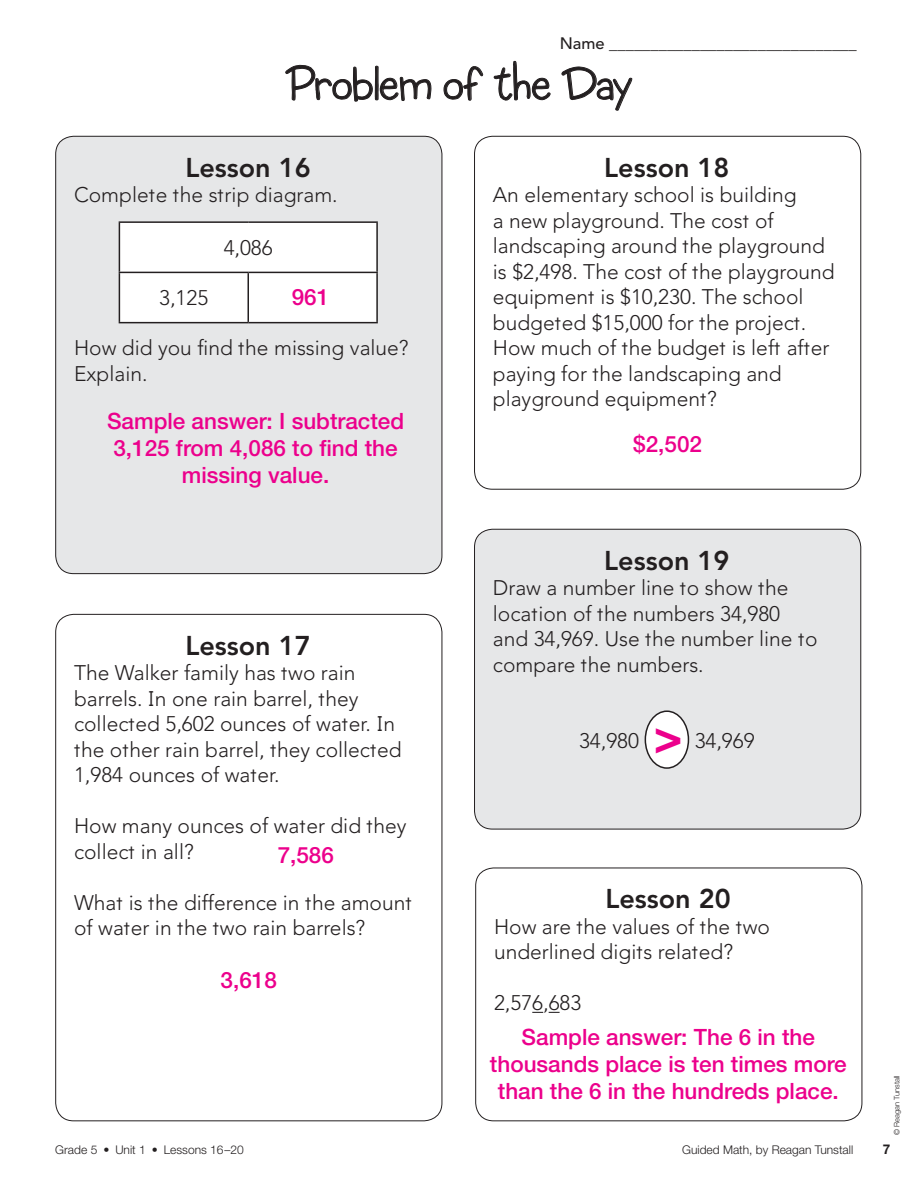
<style>
.page{position:relative;width:918px;height:1188px;background:#fff}
.page>*{position:absolute;margin:0;border:0;box-sizing:border-box;transform-origin:0 0}
.t1{font:48px "Coop Forged";letter-spacing:-.015em;color:#231f20}
.t2{font:700 48px "Helvetica Neue LT Std";color:#ec008c}
.t3{font:800 27px "Avenir ETA3 up";color:#231f20}
.t4{font:500 22.5px/27px "Helvetica Neue LT Std";color:#ec008c;text-align:center}
.t5{font:300 21px/25.5px "Avenir ETA3 up";color:#231f20}
.t6{font:500 16.5px "Avenir ETA3 up";color:#231f20}
.t7{font:700 13.5px "Helvetica Neue LT Std";color:#231f20}
.t8{font:300 12px "Helvetica Neue LT Std";color:#231f20}
.t9{font:300 7.5px "Helvetica Neue LT Std";color:#231f20}
</style>
<div class="page">
<svg style="left:285px;top:64px;width:146px;height:38px"></svg>
<svg style="left:444px;top:66px;width:39px;height:35px"></svg>
<svg style="left:494px;top:61px;width:57px;height:40px"></svg>
<svg style="left:562px;top:67px;width:70px;height:44px"></svg>
<div style="left:475px;top:868px;width:387px;height:253px;border:1px solid #231f20;border-radius:18px"></div>
<div style="left:475px;top:529px;width:386px;height:300px;background:#e6e7e8;border-radius:18px"></div>
<div style="left:645px;top:711px;width:43px;height:57px;background:#fff;border-radius:50%"></div>
<div style="left:645px;top:710px;width:44px;height:59px;border:2px solid #231f20;border-radius:50%"></div>
<div style="left:474px;top:529px;width:387px;height:300px;border:1px solid #231f20;border-radius:18px"></div>
<div style="left:474px;top:136px;width:387px;height:354px;border:1px solid #231f20;border-radius:18px"></div>
<div style="left:56px;top:136px;width:386px;height:438px;background:#e6e7e8;border-radius:18px"></div>
<div style="left:120px;top:223px;width:256px;height:99px;background:#fff"></div>
<hr style="left:119px;top:221px;width:129px;height:2px;background:#231f20">
<hr style="left:119px;top:223px;width:1px;height:49px;background:#231f20">
<hr style="left:248px;top:221px;width:130px;height:2px;background:#231f20">
<hr style="left:376px;top:223px;width:2px;height:49px;background:#231f20">
<hr style="left:119px;top:272px;width:129px;height:1px;background:#231f20">
<hr style="left:119px;top:273px;width:1px;height:49px;background:#231f20">
<hr style="left:248px;top:272px;width:130px;height:1px;background:#231f20">
<hr style="left:248px;top:273px;width:1px;height:49px;background:#231f20">
<hr style="left:376px;top:273px;width:2px;height:49px;background:#231f20">
<hr style="left:119px;top:322px;width:129px;height:1px;background:#231f20">
<hr style="left:248px;top:322px;width:130px;height:1px;background:#231f20">
<p class="t6" style="left:560px;top:34px;width:46px">Name</p>
<h1 class="t1" style="left:285px;top:55px;width:348px">Problem of the Day</h1>
<p class="t3" style="left:185px;top:151px;width:127px">Lesson 16</p>
<p class="t5" style="left:74px;top:182px;width:265px">Complete the strip diagram.</p>
<p class="t5" style="left:224px;top:235px;width:51px">4,086</p>
<p class="t5" style="left:159px;top:286px;width:51px">3,125</p>
<p class="t4" style="left:292px;top:283px;width:39px">961</p>
<p class="t5" style="left:74px;top:335px;width:336px">How did you find the missing value?<br>Explain.</p>
<p class="t4" style="left:107px;top:407px;width:299px">Sample answer: I subtracted<br>3,125 from 4,086 to find the missing value.</p>
<p class="t3" style="left:185px;top:629px;width:127px">Lesson 17</p>
<p class="t5" style="left:74px;top:660px;width:329px">The Walker family has two rain barrels. In one rain barrel, they collected 5,602 ounces of water. In the other rain barrel, they collected<br>1,984 ounces of water.</p>
<p class="t5" style="left:74px;top:813px;width:334px">How many ounces of water did they collect in all?</p>
<p class="t5" style="left:74px;top:890px;width:340px">What is the difference in the amount of water in the two rain barrels?</p>
<p class="t4" style="left:278px;top:841px;width:58px">7,586</p>
<p class="t4" style="left:221px;top:966px;width:58px">3,618</p>
<p class="t3" style="left:604px;top:151px;width:127px">Lesson 18</p>
<p class="t5" style="left:493px;top:182px;width:343px">An elementary school is building<br>a new playground. The cost of landscaping around the playground is $2,498. The cost of the playground equipment is $10,230. The school budgeted $15,000 for the project.<br>How much of the budget is left after paying for the landscaping and playground equipment?</p>
<p class="t4" style="left:633px;top:430px;width:70px">$2,502</p>
<p class="t3" style="left:604px;top:544px;width:127px">Lesson 19</p>
<p class="t5" style="left:493px;top:575px;width:326px">Draw a number line to show the location of the numbers 34,980 and 34,969. Use the number line to compare the numbers.</p>
<h1 class="t2" style="left:654px;top:706px;width:30px">&gt;</h1>
<p class="t5" style="left:579px;top:728px;width:62px">34,980</p>
<p class="t5" style="left:695px;top:728px;width:62px">34,969</p>
<p class="t3" style="left:605px;top:883px;width:127px">Lesson 20</p>
<p class="t5" style="left:494px;top:914px;width:277px">How are the values of the two underlined digits related?</p>
<p class="t5" style="left:494px;top:990px;width:89px">2,576,683</p>
<p class="t4" style="left:490px;top:1023px;width:358px">Sample answer: The 6 in the thousands place is ten times more than the 6 in the hundreds place.</p>
<p class="t9" style="left:892px;top:1135px;width:61px;rotate:-90deg">© Reagan Tunstall</p>
<p class="t8" style="left:55px;top:1142px;width:190px">Grade 5 • Unit 1 • Lessons 16–20</p>
<p class="t8" style="left:682px;top:1142px;width:173px">Guided Math, by Reagan Tunstall</p>
<p class="t7" style="left:883px;top:1141px;width:9px">7</p>
</div>
